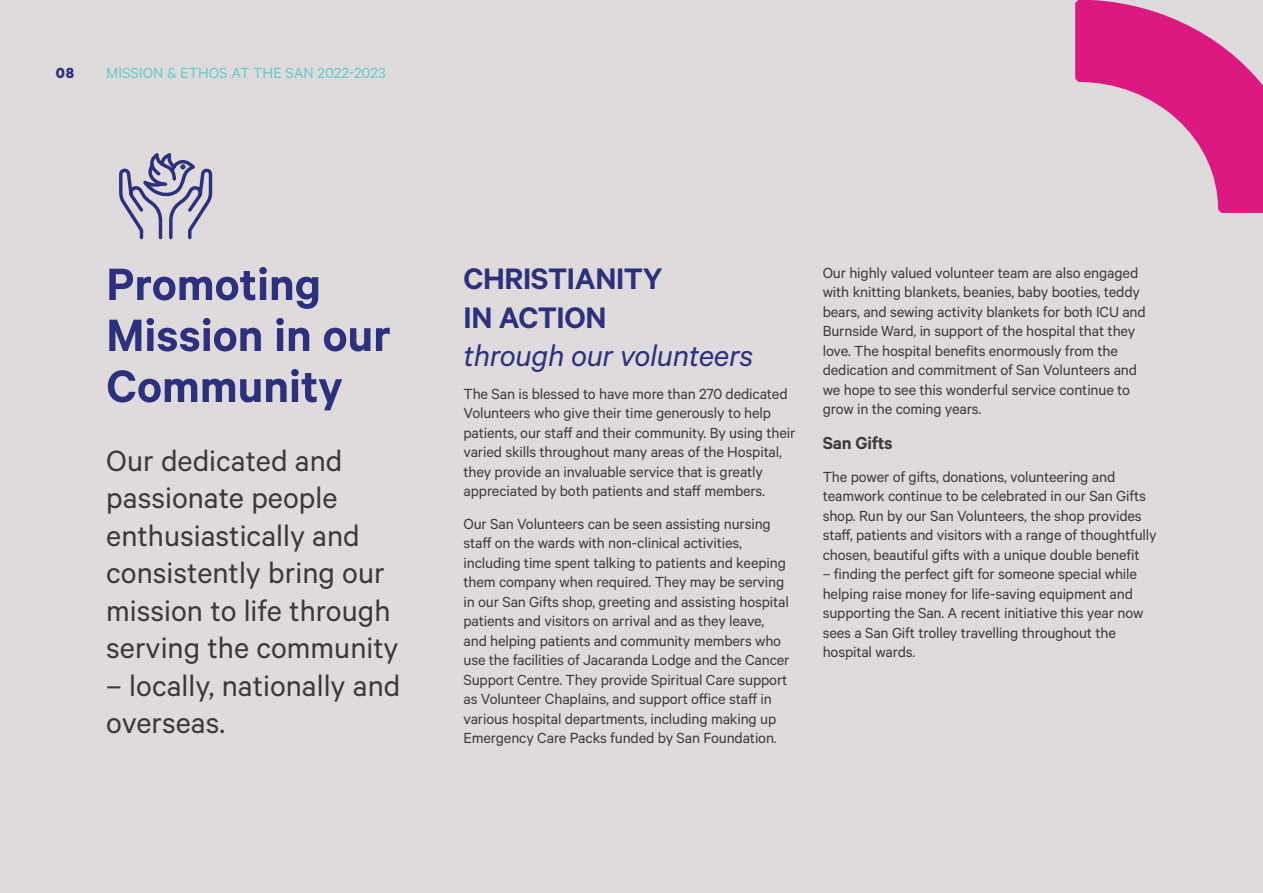
<style>
.page{position:relative;width:1263px;height:893px;background:#dfdbdd}
.page>*{position:absolute;margin:0;border:0;box-sizing:border-box;transform-origin:0 0}
.t1{font:600 51px/51px "Calibre";color:#2d317d}
.t2{font:600 33.45px/39px "Calibre";letter-spacing:-.01em;color:#2d317d}
.t3{font:italic 33.45px "Calibre";letter-spacing:-.01em;color:#2d317d}
.t4{font:33px/37.5px "Calibre";color:#3e3938}
.t5{font:600 19.5px "Calibre";letter-spacing:-.01em;color:#3e3938}
.t6{font:16.5px/19.5px "Calibre";letter-spacing:-.01em;color:#3e3938}
.t7{font:16.5px "Calibre";color:#67c8c9}
.t8{font:700 16.5px "Calibre";color:#2d317d}
</style>
<div class="page">
<svg style="left:119px;top:153px;width:94px;height:87px"></svg>
<hr style="left:1262px;top:0;width:1px;height:893px;background:#fbb615">
<svg style="left:1075px;top:0;width:188px;height:213px"></svg>
<p class="t8" style="left:56px;top:63px;width:20px">08</p>
<p class="t7" style="left:106px;top:63px;width:281px">MISSION &amp; ETHOS AT THE SAN 2022-2023</p>
<h1 class="t1" style="left:106px;top:257px;width:286px">Promoting<br>Mission in our<br>Community</h1>
<h3 class="t4" style="left:106px;top:441px;width:294px">Our dedicated and passionate people enthusiastically and consistently bring our mission to life through serving the community</h3>
<h3 class="t4" style="left:106px;top:665px;width:296px">– locally, nationally and overseas.</h3>
<h2 class="t2" style="left:463px;top:258px;width:201px">CHRISTIANITY<br>IN ACTION</h2>
<h2 class="t3" style="left:463px;top:337px;width:291px">through our volunteers</h2>
<p class="t6" style="left:463px;top:383px;width:333px">The San is blessed to have more than 270 dedicated Volunteers who give their time generously to help patients, our staff and their community. By using their varied skills throughout many areas of the Hospital, they provide an invaluable service that is greatly appreciated by both patients and staff members.</p>
<p class="t6" style="left:463px;top:513px;width:328px">Our San Volunteers can be seen assisting nursing staff on the wards with non-clinical activities, including time spent talking to patients and keeping them company when required. They may be serving in our San Gifts shop, greeting and assisting hospital patients and visitors on arrival and as they leave, and helping patients and community members who use the facilities of Jacaranda Lodge and the Cancer Support Centre. They provide Spiritual Care support as Volunteer Chaplains, and support office staff in various hospital departments, including making up Emergency Care Packs funded by San Foundation.</p>
<p class="t6" style="left:823px;top:262px;width:325px">Our highly valued volunteer team are also engaged with knitting blankets, beanies, baby booties, teddy bears, and sewing activity blankets for both ICU and Burnside Ward, in support of the hospital that they love. The hospital benefits enormously from the dedication and commitment of San Volunteers and we hope to see this wonderful service continue to grow in the coming years.</p>
<p class="t5" style="left:823px;top:432px;width:72px">San Gifts</p>
<p class="t6" style="left:823px;top:466px;width:335px">The power of gifts, donations, volunteering and teamwork continue to be celebrated in our San Gifts shop. Run by our San Volunteers, the shop provides staff, patients and visitors with a range of thoughtfully chosen, beautiful gifts with a unique double benefit</p>
<p class="t6" style="left:823px;top:564px;width:322px">– finding the perfect gift for someone special while helping raise money for life-saving equipment and supporting the San. A recent initiative this year now sees a San Gift trolley travelling throughout the hospital wards.</p>
</div>
